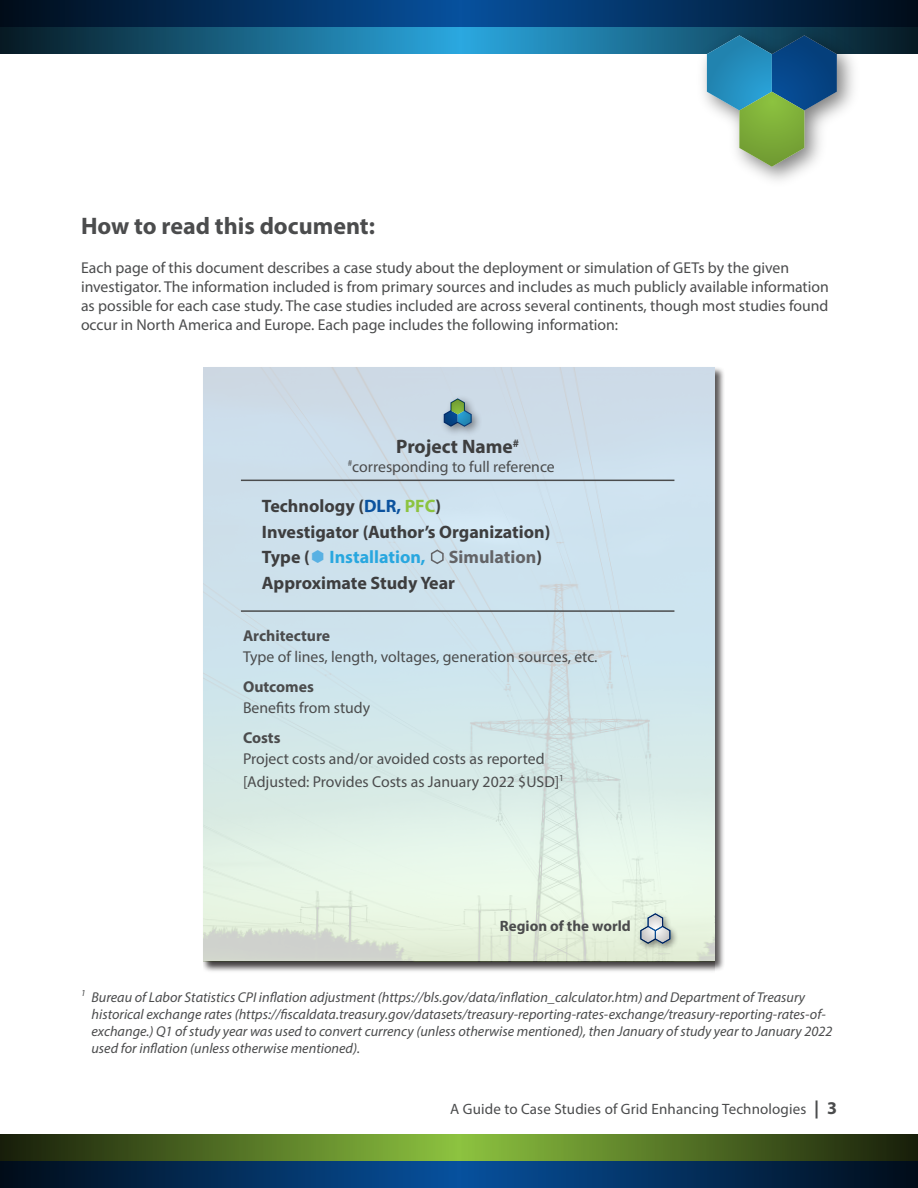
<style>
.page{position:relative;width:918px;height:1188px;background:#fff}
.page>*{position:absolute;margin:0;border:0;box-sizing:border-box;transform-origin:0 0}
.Header_2{font:700 24px "Myriad Pro";color:#4b4c4d}
.t1{font:700 19.5px "Myriad Pro";color:#3e3e3f}
.t2{font:700 18px "Myriad Pro";color:#3e3e3f}
.t3{font:700 18px "Myriad Pro";color:#28a7df}
.t4{font:700 18px "Myriad Pro";color:#636366}
.Body_Text{font:15.75px/18.9px "Myriad Pro";color:#4b4c4d}
.t5{font:700 15.75px "Myriad Pro";color:#4b4c4d}
.t6{font:15px "Myriad Pro";letter-spacing:.01em;color:#4b4c4d}
.Header_2-2{font:700 15px "Myriad Pro";color:#4b4c4d}
.Body_Text-2{font:italic 14.25px/17.1px "Myriad Pro";color:#4b4c4d}
.s1{color:#0b529e}
.s2{color:#8cc340}
.s3{color:#3e3e3f}
.s4{font-weight:700;font-size:18px}
</style>
<div class="page">
<svg style="left:0;top:1134px;width:458px;height:54px;background:#2a4e3f"></svg>
<svg style="left:458px;top:1134px;width:460px;height:54px;background:#2a4f3f"></svg>
<svg style="left:0;top:0;width:918px;height:167px"></svg>
<div style="left:202px;top:366px;width:523px;height:606px;background:#231f20;opacity:.75"></div>
<div style="left:203px;top:367px;width:512px;height:607px;background:#231f20;opacity:.5"></div>
<svg style="left:203px;top:367px;width:512px;height:594px;background:#d4e5e8"></svg>
<div style="left:439px;top:395px;width:44px;height:42px;background:#231f20;opacity:.5"></div>
<svg style="left:444px;top:398px;width:28px;height:29px"></svg>
<hr style="left:241px;top:480px;width:433px;height:1px;background:#4b4c4d">
<hr style="left:241px;top:610px;width:433px;height:2px;background:#4b4c4d">
<div style="left:637px;top:910px;width:42px;height:42px;background:#231f20;opacity:.5"></div>
<svg style="left:640px;top:913px;width:31px;height:31px"></svg>
<svg style="left:312px;top:550px;width:12px;height:13px"></svg>
<svg style="left:432px;top:550px;width:11px;height:13px"></svg>
<p class="Header_2" style="left:81px;top:210px;width:295px">How to read this document:</p>
<p class="Body_Text" style="left:81px;top:258px;width:749px">Each page of this document describes a case study about the deployment or simulation of GETs by the given investigator. The information included is from primary sources and includes as much publicly available information as possible for each case study. The case studies included are across several continents, though most studies found occur in North America and Europe. Each page includes the following information:</p>
<p class="t1" style="left:396px;top:434px;width:124px">Project Name<sup>#</sup></p>
<p class="Body_Text" style="left:348px;top:457px;width:209px"><sup>#</sup>corresponding to full reference</p>
<p class="t2" style="left:262px;top:495px;width:181px">Technology (<span class="s1">DLR,</span> <span class="s2">PFC</span>)</p>
<p class="t2" style="left:262px;top:520px;width:290px">Investigator (Author’s Organization)</p>
<p class="t3" style="left:262px;top:546px;width:165px"><span class="s3">Type (</span> Installation,</p>
<p class="t4" style="left:449px;top:546px;width:95px">Simulation<span class="s3">)</span></p>
<p class="t2" style="left:262px;top:571px;width:195px">Approximate Study Year</p>
<p class="t5" style="left:243px;top:625px;width:89px">Architecture</p>
<p class="Body_Text" style="left:243px;top:647px;width:356px">Type of lines, length, voltages, generation sources, etc.</p>
<p class="t5" style="left:243px;top:676px;width:72px">Outcomes</p>
<p class="Body_Text" style="left:243px;top:698px;width:129px">Benefits from study</p>
<p class="t5" style="left:243px;top:727px;width:39px">Costs</p>
<p class="Body_Text" style="left:243px;top:747px;width:322px;line-height:22.5px">Project costs and/or avoided costs as reported [Adjusted: Provides Costs as January 2022 $USD]<sup>1</sup></p>
<p class="Header_2-2" style="left:500px;top:916px;width:132px">Region of the world</p>
<p class="Body_Text-2" style="left:92px;top:988px;width:742px;text-indent:-10px"><sup>1</sup> Bureau of Labor Statistics CPI inflation adjustment (https://bls.gov/data/inflation_calculator.htm) and Department of Treasury historical exchange rates (https://fiscaldata.treasury.gov/datasets/treasury-reporting-rates-exchange/treasury-reporting-rates-of&shy;exchange.) Q1 of study year was used to convert currency (unless otherwise mentioned), then January of study year to January 2022 used for inflation (unless otherwise mentioned).</p>
<p class="t6" style="left:450px;top:1100px;width:388px">A Guide to Case Studies of Grid Enhancing Technologies <span class="s4">| 3</span></p>
</div>
